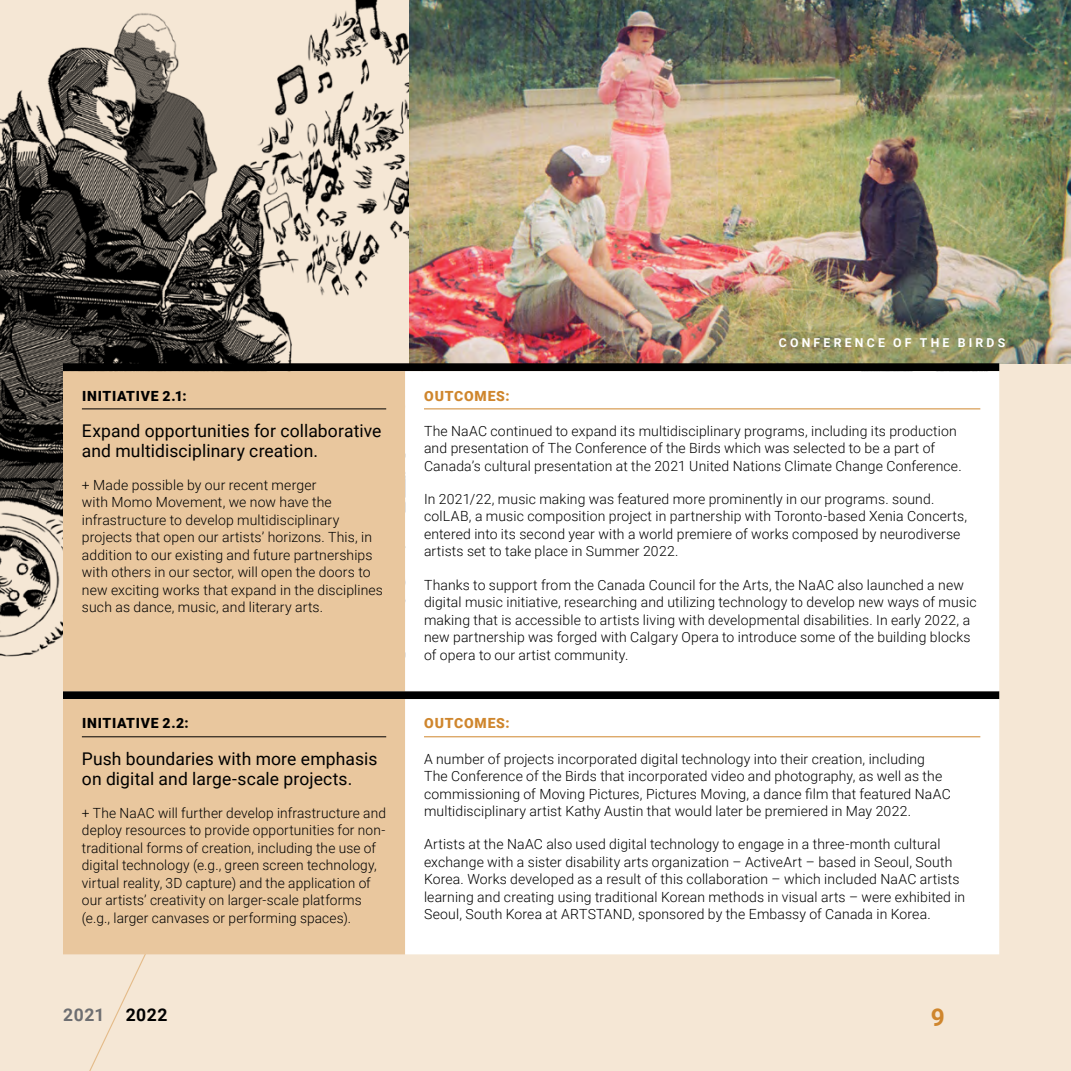
<style>
.page{position:relative;width:1071px;height:1071px;background:#f5e7d5}
.page>*{position:absolute;margin:0;border:0;box-sizing:border-box;transform-origin:0 0}
.t1{font:700 24.5px "Roboto";color:#cf862d}
.t2{font:17.5px/19.2px "Roboto";letter-spacing:.005em;color:#000}
.t3{font:700 17.5px "Roboto";letter-spacing:.03em;color:#6d6e71}
.t4{font:300 14px/17.5px "Roboto";letter-spacing:.01em;color:#000}
.t5{font:900 14px "Roboto";letter-spacing:.055em;color:#000}
.t6{font:900 14px "Roboto";letter-spacing:.055em;color:#cf862d}
.t7{font:700 12.25px "Roboto";letter-spacing:.265em;color:#fff}
.s1{color:#000}
</style>
<div class="page">
<img style="left:0;top:47px;width:78px;height:610px">
<svg style="left:78px;top:0;width:532px;height:1071px"></svg>
<img style="left:410px;top:0;width:661px;height:363px">
<svg style="left:63px;top:363px;width:936px;height:8px;background:#050403"></svg>
<div style="left:63px;top:371px;width:342px;height:583px;background:#e9c79e"></div>
<div style="left:405px;top:371px;width:594px;height:583px;background:#fff"></div>
<hr style="left:82px;top:408px;width:304px;height:1px;background:#000">
<hr style="left:424px;top:408px;width:556px;height:1px;background:#cf862d">
<hr style="left:82px;top:736px;width:304px;height:1px;background:#000">
<hr style="left:424px;top:736px;width:556px;height:1px;background:#cf862d">
<p class="t5" style="left:82px;top:386px;width:106px">INITIATIVE 2.1:</p>
<p class="t2" style="left:82px;top:421px;width:301px">Expand opportunities for collaborative and multidisciplinary creation.</p>
<p class="t4" style="left:82px;top:476px;width:303px">+ Made possible by our recent merger<br>with Momo Movement, we now have the infrastructure to develop multidisciplinary projects that open our artists’ horizons. This, in addition to our existing and future partnerships with others in our sector, will open the doors to new exciting works that expand in the disciplines such as dance, music, and literary arts.</p>
<p class="t5" style="left:82px;top:714px;width:108px">INITIATIVE 2.2:</p>
<p class="t2" style="left:82px;top:749px;width:297px">Push boundaries with more emphasis on digital and large-scale projects.</p>
<p class="t4" style="left:82px;top:804px;width:306px">+ The NaAC will further develop infrastructure and deploy resources to provide opportunities for non&shy;traditional forms of creation, including the use of digital technology (e.g., green screen technology, virtual reality, 3D capture) and the application of our artists’ creativity on larger-scale platforms (e.g., larger canvases or performing spaces).</p>
<p class="t7" style="left:779px;top:334px;width:228px">CONFERENCE OF THE BIRDS</p>
<p class="t6" style="left:424px;top:386px;width:87px">OUTCOMES:</p>
<p class="t4" style="left:424px;top:421px;width:539px">The NaAC continued to expand its multidisciplinary programs, including its production and presentation of The Conference of the Birds which was selected to be a part of<br>Canada’s cultural presentation at the 2021 United Nations Climate Change Conference.</p>
<p class="t4" style="left:424px;top:490px;width:545px">In 2021/22, music making was featured more prominently in our programs. sound. colLAB, a music composition project in partnership with Toronto-based Xenia Concerts, entered into its second year with a world premiere of works composed by neurodiverse artists set to take place in Summer 2022.</p>
<p class="t4" style="left:424px;top:575px;width:554px">Thanks to support from the Canada Council for the Arts, the NaAC also launched a new digital music initiative, researching and utilizing technology to develop new ways of music making that is accessible to artists living with developmental disabilities. In early 2022, a new partnership was forged with Calgary Opera to introduce some of the building blocks of opera to our artist community.</p>
<p class="t6" style="left:424px;top:714px;width:87px">OUTCOMES:</p>
<p class="t4" style="left:424px;top:749px;width:528px">A number of projects incorporated digital technology into their creation, including The Conference of the Birds that incorporated video and photography, as well as the commissioning of Moving Pictures, Pictures Moving, a dance film that featured NaAC multidisciplinary artist Kathy Austin that would later be premiered in May 2022.</p>
<p class="t4" style="left:424px;top:835px;width:543px">Artists at the NaAC also used digital technology to engage in a three-month cultural exchange with a sister disability arts organization – ActiveArt – based in Seoul, South Korea. Works developed as a result of this collaboration – which included NaAC artists learning and creating using traditional Korean methods in visual arts – were exhibited in Seoul, South Korea at ARTSTAND, sponsored by the Embassy of Canada in Korea.</p>
<p class="t3" style="left:63px;top:1003px;width:106px">2021 <span class="s1">2022</span></p>
<h1 class="t1" style="left:931px;top:1001px;width:16px">9</h1>
</div>
